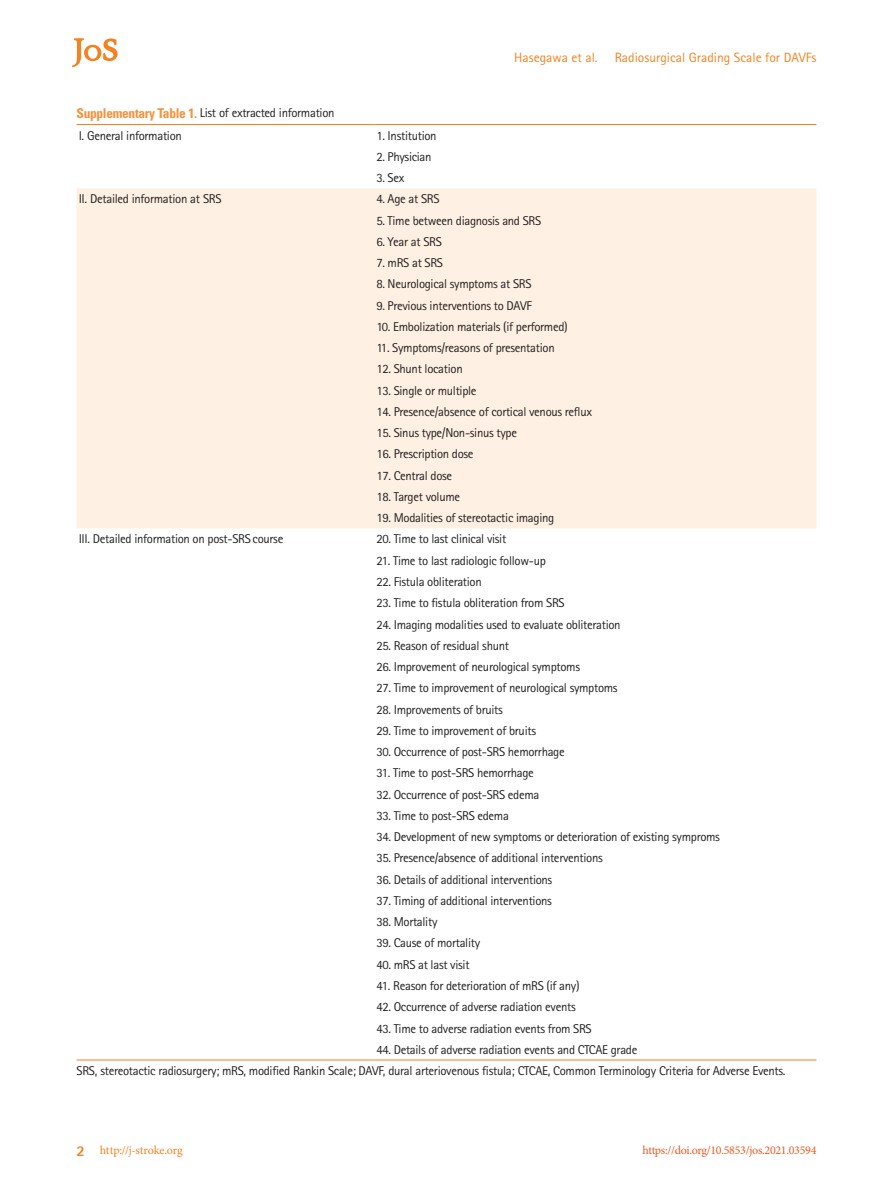
<style>
.page{position:relative;width:893px;height:1191px;background:#fff}
.page>*{position:absolute;margin:0;border:0;box-sizing:border-box;transform-origin:0 0}
.t1{font:13.5px "Rotis Sans Serif Std";color:#f58220}
.t2{font:12.75px/22px "Rotis Sans Serif Std";letter-spacing:-.025em;color:#231f20}
.t3{font:12px "Minion Pro";letter-spacing:-.025em;color:#f15921}
.t4{font:12px "Minion Pro";letter-spacing:-.015em;color:#f58220}
.s1{font-family:"Univers LT Std";font-weight:700;font-stretch:condensed;font-size:13.5px;color:#f6923c}
.s2{font-family:"Rotis Sans Serif Std";font-weight:800;font-size:15px}
</style>
<div class="page">
<svg style="left:72px;top:38px;width:46px;height:29px"></svg>
<div style="left:77px;top:188px;width:739px;height:340px;background:#fef0e2"></div>
<hr style="left:77px;top:1059px;width:297px;height:1px;background:#f58220">
<hr style="left:374px;top:1059px;width:442px;height:1px;background:#f58220">
<hr style="left:77px;top:124px;width:297px;height:1px;background:#f58220">
<hr style="left:374px;top:124px;width:442px;height:1px;background:#f58220">
<p class="t2" style="left:77px;top:102px;width:260px"><span class="s1">Supplementary Table 1.</span> List of extracted information<br>I. General information</p>
<p class="t2" style="left:376px;top:124px;width:62px">1. Institution</p>
<p class="t2" style="left:376px;top:145px;width:57px">2. Physician</p>
<p class="t2" style="left:376px;top:167px;width:30px">3. Sex</p>
<p class="t1" style="left:514px;top:50px;width:85px">Hasegawa et al.</p>
<p class="t1" style="left:615px;top:50px;width:203px">Radiosurgical Grading Scale for DAVFs</p>
<p class="t2" style="left:79px;top:188px;width:144px">II. Detailed information at SRS</p>
<p class="t2" style="left:376px;top:188px;width:65px">4. Age at SRS</p>
<p class="t2" style="left:376px;top:209px;width:166px">5. Time between diagnosis and SRS</p>
<p class="t2" style="left:376px;top:230px;width:67px">6. Year at SRS</p>
<p class="t2" style="left:376px;top:252px;width:68px">7. mRS at SRS</p>
<p class="t2" style="left:376px;top:273px;width:157px">8. Neurological symptoms at SRS</p>
<p class="t2" style="left:376px;top:294px;width:157px">9. Previous interventions to DAVF</p>
<p class="t2" style="left:376px;top:315px;width:193px">10. Embolization materials (if performed)</p>
<p class="t2" style="left:376px;top:337px;width:180px">11. Symptoms/reasons of presentation</p>
<p class="t2" style="left:376px;top:358px;width:88px">12. Shunt location</p>
<p class="t2" style="left:376px;top:379px;width:102px">13. Single or multiple</p>
<p class="t2" style="left:376px;top:400px;width:217px">14. Presence/absence of cortical venous reflux</p>
<p class="t2" style="left:376px;top:422px;width:142px">15. Sinus type/Non-sinus type</p>
<p class="t2" style="left:376px;top:443px;width:99px">16. Prescription dose</p>
<p class="t2" style="left:376px;top:464px;width:77px">17. Central dose</p>
<p class="t2" style="left:376px;top:485px;width:85px">18. Target volume</p>
<p class="t2" style="left:376px;top:507px;width:179px">19. Modalities of stereotactic imaging</p>
<p class="t2" style="left:79px;top:528px;width:206px">III. Detailed information on post-SRS course</p>
<p class="t2" style="left:376px;top:528px;width:131px">20. Time to last clinical visit</p>
<p class="t2" style="left:376px;top:549px;width:171px">21. Time to last radiologic follow-up</p>
<p class="t2" style="left:376px;top:570px;width:107px">22. Fistula obliteration</p>
<p class="t2" style="left:376px;top:592px;width:190px">23. Time to fistula obliteration from SRS</p>
<p class="t2" style="left:376px;top:613px;width:246px">24. Imaging modalities used to evaluate obliteration</p>
<p class="t2" style="left:376px;top:634px;width:134px">25. Reason of residual shunt</p>
<p class="t2" style="left:376px;top:655px;width:205px">26. Improvement of neurological symptoms</p>
<p class="t2" style="left:376px;top:677px;width:243px">27. Time to improvement of neurological symptoms</p>
<p class="t2" style="left:376px;top:698px;width:128px">28. Improvements of bruits</p>
<p class="t2" style="left:376px;top:719px;width:161px">29. Time to improvement of bruits</p>
<p class="t2" style="left:376px;top:740px;width:190px">30. Occurrence of post-SRS hemorrhage</p>
<p class="t2" style="left:376px;top:762px;width:159px">31. Time to post-SRS hemorrhage</p>
<p class="t2" style="left:376px;top:783px;width:165px">32. Occurrence of post-SRS edema</p>
<p class="t2" style="left:376px;top:804px;width:134px">33. Time to post-SRS edema</p>
<p class="t2" style="left:376px;top:825px;width:345px">34. Development of new symptoms or deterioration of existing symproms</p>
<p class="t2" style="left:376px;top:847px;width:228px">35. Presence/absence of additional interventions</p>
<p class="t2" style="left:376px;top:868px;width:178px">36. Details of additional interventions</p>
<p class="t2" style="left:376px;top:889px;width:177px">37. Timing of additional interventions</p>
<p class="t2" style="left:376px;top:910px;width:63px">38. Mortality</p>
<p class="t2" style="left:376px;top:932px;width:105px">39. Cause of mortality</p>
<p class="t2" style="left:376px;top:953px;width:95px">40. mRS at last visit</p>
<p class="t2" style="left:376px;top:974px;width:205px">41. Reason for deterioration of mRS (if any)</p>
<p class="t2" style="left:376px;top:995px;width:201px">42. Occurrence of adverse radiation events</p>
<p class="t2" style="left:376px;top:1017px;width:217px">43. Time to adverse radiation events from SRS</p>
<p class="t2" style="left:77px;top:1038px;width:710px;line-height:21.6px;text-indent:300px">44. Details of adverse radiation events and CTCAE grade<br>SRS, stereotactic radiosurgery; mRS, modified Rankin Scale; DAVF, dural arteriovenous fistula; CTCAE, Common Terminology Criteria for Adverse Events.</p>
<p class="t4" style="left:77px;top:1142px;width:108px"><span class="s2">2</span> http://j-stroke.org</p>
<p class="t3" style="left:643px;top:1142px;width:175px">https://doi.org/10.5853/jos.2021.03594</p>
</div>
